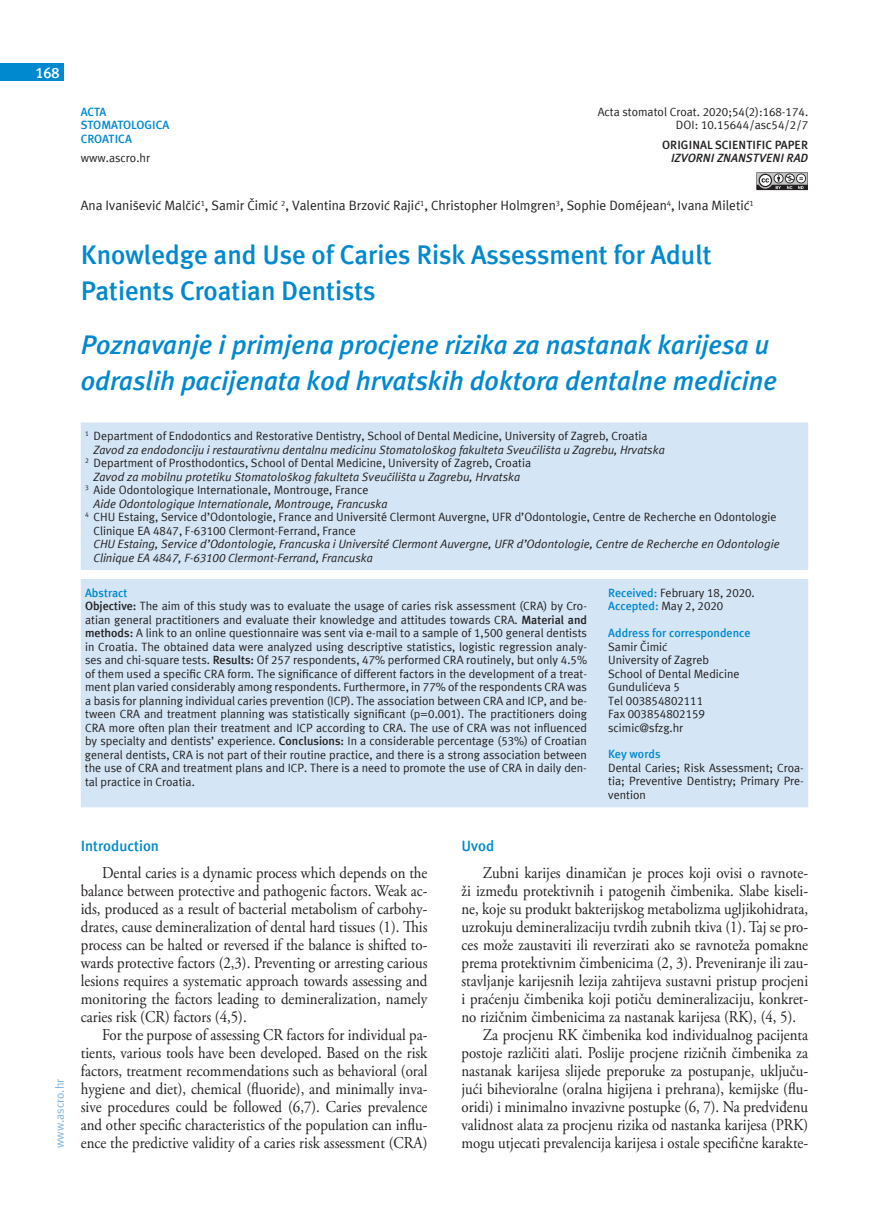
<style>
.page{position:relative;width:872px;height:1212px;background:#fff}
.page>*{position:absolute;margin:0;border:0;box-sizing:border-box;transform-origin:0 0}
.t1{font:italic 700 27px/36px "Meta ASC";color:#0089cf}
.t2{font:700 27px/36px "Meta ASC";letter-spacing:-.005em;color:#0089cf}
.t3{font:16.5px/18px "Adobe Garamond Pro";color:#231f20;text-align:justify;scale:.9 1}
.t4{font:700 15px "Meta ASC";color:#0089cf}
.t5{font:700 15px "Meta ASC";color:#fff}
.t6{font:13.5px "Meta ASC";color:#231f20}
.t7{font:12px/13.5px "Meta ASC";color:#231f20}
.t8{font:italic 12px/13.5px "Meta ASC";color:#231f20}
.t9{font:700 12px/13.5px "Meta ASC";color:#0089cf}
.t10{font:700 12px "Meta ASC";letter-spacing:.005em;color:#231f20}
.t11{font:italic 700 12px "Meta ASC";letter-spacing:.005em;color:#231f20}
.t12{font:12px "Meta ASC";color:#77b6e4}
.s1{font-weight:700;color:#0089cf}
.s2{font-weight:700}
</style>
<div class="page">
<div style="left:0;top:64px;width:64px;height:17px;background:#0089cf"></div>
<div style="left:81px;top:422px;width:727px;height:385px;background:#d4e6f6"></div>
<div style="left:81px;top:570px;width:727px;height:9px;background:#fff"></div>
<svg style="left:756px;top:172px;width:52px;height:18px"></svg>
<p class="t5" style="left:35px;top:64px;width:26px">168</p>
<p class="t12" style="left:53px;top:1148px;width:71px;rotate:-90deg">www.ascro.hr</p>
<p class="t7" style="left:597px;top:105px;width:212px;text-align:right">Acta stomatol Croat. 2020;54(2):168-174.<br>DOI: 10.15644/asc54/2/7</p>
<p class="t10" style="left:662px;top:138px;width:147px">ORIGINAL SCIENTIFIC PAPER</p>
<p class="t11" style="left:671px;top:151px;width:139px">IZVORNI ZNANSTVENI RAD</p>
<p class="t6" style="left:81px;top:198px;width:674px">Ana Ivanišević Malčić<sup>1</sup>, Samir Čimić <sup>2</sup>, Valentina Brzović Rajić<sup>1</sup>, Christopher Holmgren<sup>3</sup>, Sophie Doméjean<sup>4</sup>, Ivana Miletić<sup>1</sup></p>
<h1 class="t2" style="left:81px;top:237px;width:632px">Knowledge and Use of Caries Risk Assessment for Adult<br>Patients Croatian Dentists</h1>
<h1 class="t1" style="left:81px;top:327px;width:698px">Poznavanje i primjena procjene rizika za nastanak karijesa u odraslih pacijenata kod hrvatskih doktora dentalne medicine</h1>
<p class="t9" style="left:81px;top:105px;width:90px">ACTA<br>STOMATOLOGICA<br>CROATICA</p>
<p class="t7" style="left:81px;top:151px;width:71px">www.ascro.hr</p>
<p class="t7" style="left:85px;top:429px;width:564px"><sup>1</sup> Department of Endodontics and Restorative Dentistry, School of Dental Medicine, University of Zagreb, Croatia</p>
<p class="t8" style="left:94px;top:443px;width:572px">Zavod za endodonciju i restaurativnu dentalnu medicinu Stomatološkog fakulteta Sveučilišta u Zagrebu, Hrvatska</p>
<p class="t7" style="left:85px;top:456px;width:447px"><sup>2</sup> Department of Prosthodontics, School of Dental Medicine, University of Zagreb, Croatia</p>
<p class="t8" style="left:94px;top:470px;width:428px">Zavod za mobilnu protetiku Stomatološkog fakulteta Sveučilišta u Zagrebu, Hrvatska</p>
<p class="t7" style="left:85px;top:483px;width:285px"><sup>3</sup> Aide Odontologique Internationale, Montrouge, France</p>
<p class="t8" style="left:94px;top:497px;width:295px">Aide Odontologique Internationale, Montrouge, Francuska</p>
<p class="t7" style="left:85px;top:510px;width:693px"><sup>4</sup> CHU Estaing, Service d’Odontologie, France and Université Clermont Auvergne, UFR d’Odontologie, Centre de Recherche en Odontologie</p>
<p class="t7" style="left:94px;top:524px;width:264px">Clinique EA 4847, F-63100 Clermont-Ferrand, France</p>
<p class="t8" style="left:94px;top:537px;width:688px">CHU Estaing, Service d’Odontologie, Francuska i Université Clermont Auvergne, UFR d’Odontologie, Centre de Recherche en Odontologie<br>Clinique EA 4847, F-63100 Clermont-Ferrand, Francuska</p>
<p class="t7" style="left:85px;top:586px;width:503px"><span class="s1">Abstract<br></span><span class="s2">Objective:</span> The aim of this study was to evaluate the usage of caries risk assessment (CRA) by Cro&shy;atian general practitioners and evaluate their knowledge and attitudes towards CRA. <span class="s2">Material and methods:</span> A link to an online questionnaire was sent via e-mail to a sample of 1,500 general dentists in Croatia. The obtained data were analyzed using descriptive statistics, logistic regression analy&shy;ses and chi-square tests. <span class="s2">Results:</span> Of 257 respondents, 47% performed CRA routinely, but only 4.5% of them used a specific CRA form. The significance of different factors in the development of a treat&shy;ment plan varied considerably among respondents. Furthermore, in 77% of the respondents CRA was a basis for planning individual caries prevention (ICP). The association between CRA and ICP, and be&shy;tween CRA and treatment planning was statistically significant (p=0.001). The practitioners doing CRA more often plan their treatment and ICP according to CRA. The use of CRA was not influenced by specialty and dentists’ experience. <span class="s2">Conclusions:</span> In a considerable percentage (53%) of Croatian general dentists, CRA is not part of their routine practice, and there is a strong association between the use of CRA and treatment plans and ICP. There is a need to promote the use of CRA in daily den&shy;tal practice in Croatia.</p>
<p class="t7" style="left:608px;top:586px;width:148px"><span class="s1">Received:</span> February 18, 2020.<br><span class="s1">Accepted:</span> May 2, 2020</p>
<p class="t9" style="left:608px;top:626px;width:144px">Address for correspondence</p>
<p class="t7" style="left:608px;top:640px;width:133px">Samir Čimić<br>University of Zagreb<br>School of Dental Medicine<br>Gundulićeva 5<br>Tel 003854802111<br>Fax 003854802159 scimic@sfzg.hr</p>
<p class="t9" style="left:608px;top:747px;width:54px">Key words</p>
<p class="t7" style="left:608px;top:761px;width:197px;text-align:justify">Dental Caries; Risk Assessment; Croa&shy;tia; Preventive Dentistry; Primary Pre&shy;vention</p>
<p class="t4" style="left:81px;top:837px;width:80px">Introduction</p>
<p class="t3" style="left:81px;top:864px;width:387px;text-indent:21px">Dental caries is a dynamic process which depends on the balance between protective and pathogenic factors. Weak ac&shy;ids, produced as a result of bacterial metabolism of carbohy&shy;drates, cause demineralization of dental hard tissues (1). This process can be halted or reversed if the balance is shifted to&shy;wards protective factors (2,3). Preventing or arresting carious lesions requires a systematic approach towards assessing and monitoring the factors leading to demineralization, namely caries risk (CR) factors (4,5).</p>
<p class="t3" style="left:81px;top:1026px;width:387px;text-indent:21px">For the purpose of assessing CR factors for individual pa&shy;tients, various tools have been developed. Based on the risk factors, treatment recommendations such as behavioral (oral hygiene and diet), chemical (fluoride), and minimally inva&shy;sive procedures could be followed (6,7). Caries prevalence and other specific characteristics of the population can influ&shy;ence the predictive validity of a caries risk assessment (CRA)</p>
<p class="t4" style="left:461px;top:837px;width:34px">Uvod</p>
<h2 class="t3" style="left:483px;top:864px;width:363px">Zubni karijes dinamičan je proces koji ovisi o ravnote-</h2>
<h2 class="t3" style="left:461px;top:882px;width:387px">ži između protektivnih i patogenih čimbenika. Slabe kiseli-</h2>
<h2 class="t3" style="left:461px;top:900px;width:387px">ne, koje su produkt bakterijskog metabolizma ugljikohidrata,</h2>
<h2 class="t3" style="left:461px;top:918px;width:387px">uzrokuju demineralizaciju tvrdih zubnih tkiva (1). Taj se pro-</h2>
<h2 class="t3" style="left:461px;top:936px;width:387px">ces može zaustaviti ili reverzirati ako se ravnoteža pomakne</h2>
<h2 class="t3" style="left:461px;top:954px;width:387px">prema protektivnim čimbenicima (2, 3). Preveniranje ili zau-</h2>
<h2 class="t3" style="left:461px;top:972px;width:387px">stavljanje karijesnih lezija zahtijeva sustavni pristup procjeni</h2>
<h2 class="t3" style="left:461px;top:990px;width:387px">i praćenju čimbenika koji potiču demineralizaciju, konkret-</h2>
<h2 class="t3" style="left:461px;top:1008px;width:373px">no rizičnim čimbenicima za nastanak karijesa (RK), (4, 5).</h2>
<h2 class="t3" style="left:483px;top:1026px;width:363px">Za procjenu RK čimbenika kod individualnog pacijenta</h2>
<h2 class="t3" style="left:461px;top:1044px;width:387px">postoje različiti alati. Poslije procjene rizičnih čimbenika za</h2>
<h2 class="t3" style="left:461px;top:1062px;width:387px">nastanak karijesa slijede preporuke za postupanje, uključu-</h2>
<h2 class="t3" style="left:461px;top:1080px;width:387px">jući bihevioralne (oralna higijena i prehrana), kemijske (flu-</h2>
<h2 class="t3" style="left:461px;top:1098px;width:387px">oridi) i minimalno invazivne postupke (6, 7). Na predviđenu</h2>
<h2 class="t3" style="left:461px;top:1116px;width:387px">validnost alata za procjenu rizika od nastanka karijesa (PRK)</h2>
<h2 class="t3" style="left:461px;top:1134px;width:387px">mogu utjecati prevalencija karijesa i ostale specifične karakte-</h2>
</div>
